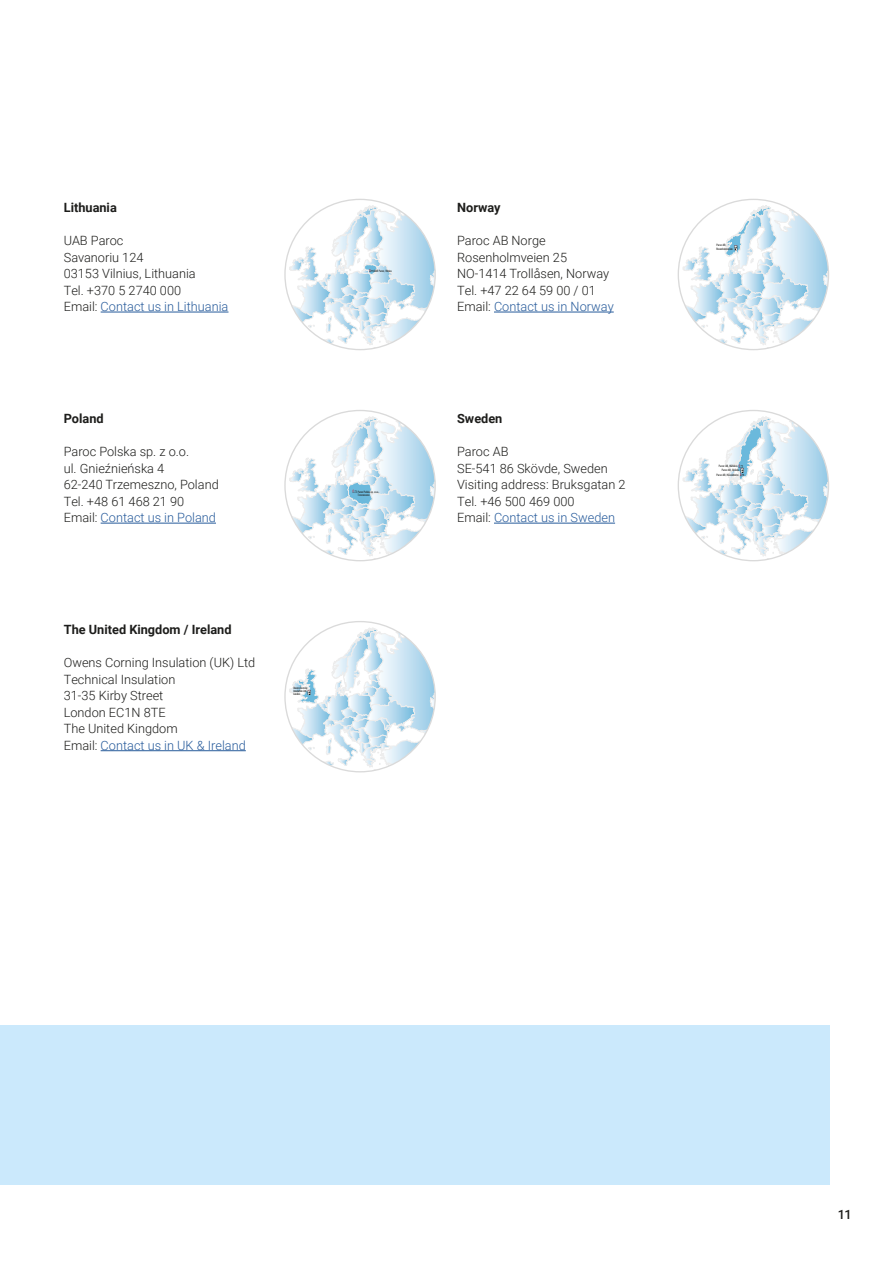
<style>
.page{position:relative;width:893px;height:1263px;background:#fff}
.page>*{position:absolute;margin:0;border:0;box-sizing:border-box;transform-origin:0 0}
.t1{font:300 12.75px/16.5px "Roboto";color:#1d1d1b}
.t2{font:700 12.75px "Roboto";color:#1d1d1b}
.t3{font:500 12.75px "Roboto";color:#1d1d1b}
.t4{font:2.7px/3.2px "Oswald";letter-spacing:-.015em;color:#1d1d1b}
.t5{font:2.7px/3.2px "Oswald";letter-spacing:.005em;color:#1d1d1b}
.s1{color:#275b9b}
</style>
<div class="page">
<div style="left:0;top:1026px;width:829px;height:159px;background:#cbe9fc"></div>
<hr style="left:494px;top:312px;width:120px;height:1px;background:#275b9b">
<hr style="left:101px;top:750px;width:145px;height:1px;background:#275b9b">
<hr style="left:101px;top:523px;width:115px;height:1px;background:#275b9b">
<hr style="left:101px;top:312px;width:127px;height:1px;background:#275b9b">
<hr style="left:494px;top:523px;width:121px;height:1px;background:#275b9b">
<svg style="left:679px;top:199px;width:149px;height:151px"></svg>
<svg style="left:286px;top:622px;width:149px;height:150px"></svg>
<svg style="left:286px;top:410px;width:149px;height:151px"></svg>
<svg style="left:286px;top:199px;width:149px;height:151px"></svg>
<svg style="left:679px;top:410px;width:149px;height:151px"></svg>
<p class="t2" style="left:64px;top:199px;width:55px">Lithuania</p>
<p class="t1" style="left:64px;top:232px;width:166px">UAB Paroc<br>Savanoriu 124<br>03153 Vilnius, Lithuania<br>Tel. +370 5 2740 000<br>Email: <span class="s1">Contact us in Lithuania</span></p>
<p class="t2" style="left:64px;top:410px;width:41px">Poland</p>
<p class="t1" style="left:64px;top:443px;width:156px">Paroc Polska sp. z o.o.<br>ul. Gnieźnieńska 4<br>62-240 Trzemeszno, Poland<br>Tel. +48 61 468 21 90<br>Email: <span class="s1">Contact us in Poland</span></p>
<p class="t2" style="left:64px;top:621px;width:169px">The United Kingdom / Ireland</p>
<p class="t1" style="left:64px;top:654px;width:193px">Owens Corning Insulation (UK) Ltd<br>Technical Insulation<br>31-35 Kirby Street<br>London EC1N 8TE<br>The United Kingdom<br>Email: <span class="s1">Contact us in UK &amp; Ireland</span></p>
<p class="t4" style="left:293px;top:686px;width:16px">Owens Corning<br>Insulation Ltd,<br>London</p>
<p class="t4" style="left:374px;top:269px;width:19px">UAB Paroc, Vilnius</p>
<p class="t4" style="left:358px;top:490px;width:23px">Paroc Polska sp. z o.o.,<br>Trzemeszno</p>
<p class="t2" style="left:457px;top:199px;width:45px">Norway</p>
<p class="t1" style="left:457px;top:232px;width:158px">Paroc AB Norge<br>Rosenholmveien 25<br>NO-1414 Trollåsen, Norway<br>Tel. +47 22 64 59 00 / 01<br>Email: <span class="s1">Contact us in Norway</span></p>
<p class="t2" style="left:457px;top:410px;width:47px">Sweden</p>
<p class="t1" style="left:457px;top:443px;width:170px">Paroc AB<br>SE-541 86 Skövde, Sweden<br>Visiting address: Bruksgatan 2<br>Tel. +46 500 469 000<br>Email: <span class="s1">Contact us in Sweden</span></p>
<p class="t5" style="left:716px;top:243px;width:18px">Paroc AB,<br>Rosenholmveien</p>
<p class="t5" style="left:722px;top:464px;width:19px;line-height:3.9px;text-indent:-3px">Paroc AB, Hällekis<br>Paroc AB, Skövde</p>
<p class="t5" style="left:716px;top:473px;width:24px">Paroc AB, Hässleholm</p>
<p class="t3" style="left:838px;top:1205px;width:15px">11</p>
</div>
